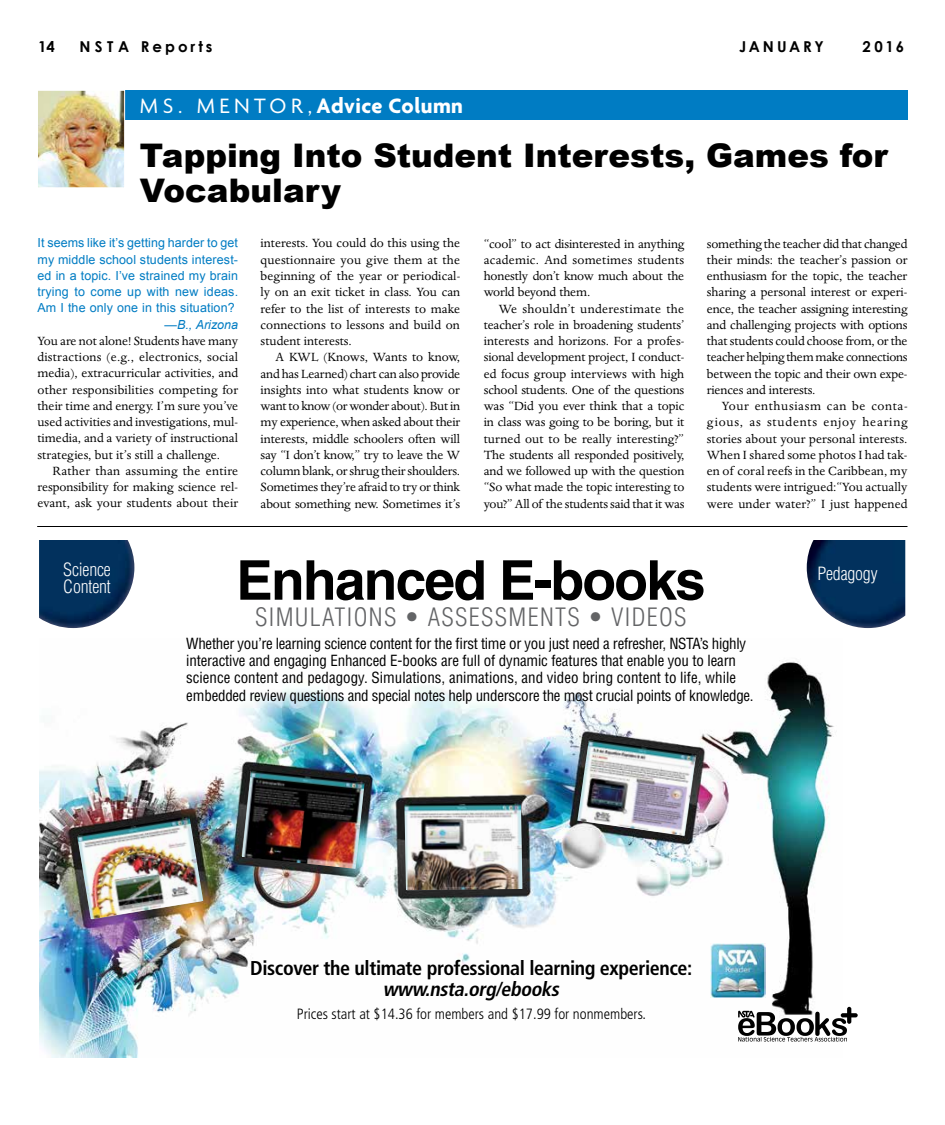
<style>
.page{position:relative;width:945px;height:1125px;background:#fff}
.page>*{position:absolute;margin:0;border:0;box-sizing:border-box;transform-origin:0 0}
.t1{font:700 54.88px "Helvetica LT Std";letter-spacing:-.03em;color:#000}
.t2{font:900 32.5px/35px "Arial";color:#000}
.t3{font:300 condensed 24.75px "Helvetica LT Std";letter-spacing:.055em;color:#636466}
.t4{font:700 22.5px "Agenda";letter-spacing:.02em;color:#fff}
.t5{font:700 condensed 20px "Frutiger LT Std";letter-spacing:-.02em;color:#000}
.t6{font:italic 700 condensed 20px "Frutiger LT Std";color:#000}
.t7{font:300 condensed 17.88px/17.9px "Helvetica LT Std";letter-spacing:-.01em;color:#fff}
.t8{font:condensed 15px/17.2px "Helvetica LT Std";letter-spacing:-.01em;color:#000}
.t9{font:700 15px "Century Gothic";letter-spacing:.2em;color:#000}
.t10{font:700 15px "Century Gothic";letter-spacing:.18em;color:#000}
.t11{font:300 condensed 14.88px "Frutiger LT Std";color:#000}
.t12{font:13.75px/16.2px "Dante MT Std";letter-spacing:-.01em;color:#000;text-align:justify}
.t13{font:12.5px/16.2px "Arial";letter-spacing:.01em;color:#007cc3;text-align:justify}
.t14{font:italic 12.5px "Arial";color:#007cc3}
.s1{font-weight:400}
</style>
<div class="page">
<div style="left:38px;top:90px;width:870px;height:30px;background:#007cc3"></div>
<img style="left:39px;top:92px;width:84px;height:94px">
<div style="left:37px;top:90px;width:88px;height:98px;border:1px solid #fff"></div>
<img style="left:39px;top:661px;width:795px;height:397px">
<img style="left:242px;top:770px;width:123px;height:99px">
<img style="left:404px;top:803px;width:118px;height:87px">
<img style="left:577px;top:739px;width:119px;height:97px">
<img style="left:39px;top:540px;width:95px;height:88px">
<img style="left:807px;top:540px;width:98px;height:88px">
<img style="left:77px;top:816px;width:126px;height:103px">
<svg style="left:738px;top:1007px;width:120px;height:35px"></svg>
<img style="left:710px;top:943px;width:56px;height:55px">
<hr style="left:37px;top:526px;width:870px;height:1px;background:#000">
<p class="t9" style="left:38px;top:37px;width:18px">14</p>
<p class="t9" style="left:79px;top:37px;width:135px">NSTA Reports</p>
<p class="t10" style="left:739px;top:37px;width:86px">JANUARY</p>
<p class="t9" style="left:863px;top:37px;width:43px">2016</p>
<h3 class="t4" style="left:140px;top:94px;width:325px"><span class="s1">M S . M E N TO R ,</span> Advice Column</h3>
<h2 class="t2" style="left:140px;top:137px;width:749px">Tapping Into Student Interests, Games for<br>Vocabulary</h2>
<p class="t13" style="left:38px;top:235px;width:202px">It seems like it’s getting harder to get my middle school students interest&shy;ed in a topic. I’ve strained my brain trying to come up with new ideas.<br>Am I the only one in this situation?</p>
<p class="t14" style="left:165px;top:316px;width:75px">—B., Arizona</p>
<p class="t12" style="left:38px;top:333px;width:202px">You are not alone! Students have many distractions (e.g., electronics, social media), extracurricular activities, and other responsibilities competing for their time and energy. I’m sure you’ve used activities and investigations, mul&shy;timedia, and a variety of instructional strategies, but it’s still a challenge.</p>
<p class="t12" style="left:38px;top:463px;width:202px;text-indent:15px">Rather than assuming the entire responsibility for making science rel&shy;evant, ask your students about their</p>
<p class="t12" style="left:261px;top:235px;width:201px">interests. You could do this using the questionnaire you give them at the beginning of the year or periodical&shy;ly on an exit ticket in class. You can refer to the list of interests to make connections to lessons and build on student interests.</p>
<p class="t12" style="left:261px;top:349px;width:201px;text-indent:15px">A KWL (Knows, Wants to know, and has Learned) chart can also provide insights into what students know or want to know (or wonder about). But in my experience, when asked about their interests, middle schoolers often will say “I don’t know,” try to leave the W column blank, or shrug their shoulders.<br>Sometimes they’re afraid to try or think about something new. Sometimes it’s</p>
<p class="t12" style="left:484px;top:235px;width:202px">“cool” to act disinterested in anything academic. And sometimes students honestly don’t know much about the world beyond them.</p>
<p class="t12" style="left:484px;top:300px;width:202px;text-indent:15px">We shouldn’t underestimate the teacher’s role in broadening students’ interests and horizons. For a profes&shy;sional development project, I conduct&shy;ed focus group interviews with high school students. One of the questions was “Did you ever think that a topic in class was going to be boring, but it turned out to be really interesting?” The students all responded positively, and we followed up with the question “So what made the topic interesting to you?” All of the students said that it was</p>
<p class="t12" style="left:707px;top:235px;width:202px">something the teacher did that changed their minds: the teacher’s passion or enthusiasm for the topic, the teacher sharing a personal interest or experi&shy;ence, the teacher assigning interesting and challenging projects with options that students could choose from, or the teacher helping them make connections between the topic and their own expe&shy;riences and interests.</p>
<p class="t12" style="left:707px;top:398px;width:202px;text-indent:15px">Your enthusiasm can be conta&shy;gious, as students enjoy hearing stories about your personal interests.<br>When I shared some photos I had tak&shy;en of coral reefs in the Caribbean, my students were intrigued:“You actually were under water?” I just happened</p>
<h1 class="t1" style="left:236px;top:547px;width:471px">Enhanced E-books</h1>
<h3 class="t3" style="left:255px;top:602px;width:433px">SIMULATIONS • ASSESSMENTS • VIDEOS</h3>
<h3 class="t7" style="left:63px;top:560px;width:49px">Science<br>Content</h3>
<h3 class="t7" style="left:817px;top:565px;width:62px">Pedagogy</h3>
<p class="t8" style="left:186px;top:635px;width:569px">Whether you’re learning science content for the first time or you just need a refresher, NSTA’s highly interactive and engaging Enhanced E-books are full of dynamic features that enable you to learn science content and pedagogy. Simulations, animations, and video bring content to life, while embedded review questions and special notes help underscore the most crucial points of knowledge.</p>
<h3 class="t5" style="left:250px;top:956px;width:444px">Discover the ultimate professional learning experience:</h3>
<h3 class="t6" style="left:383px;top:978px;width:182px">www.nsta.org/ebooks</h3>
<p class="t11" style="left:297px;top:1005px;width:351px">Prices start at $14.36 for members and $17.99 for nonmembers.</p>
</div>
